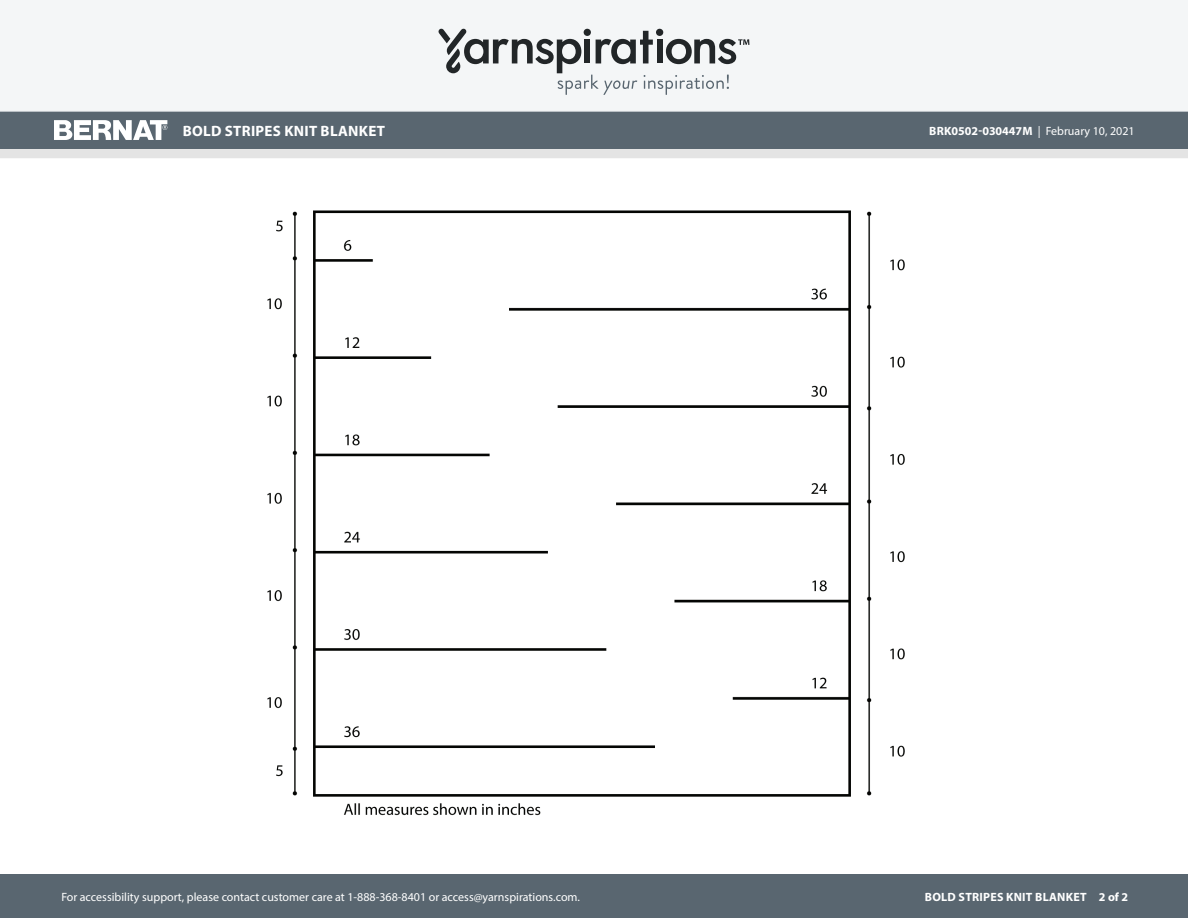
<style>
.page{position:relative;width:1188px;height:918px;background:#fff}
.page>*{position:absolute;margin:0;border:0;box-sizing:border-box;transform-origin:0 0}
.t1{font:700 15px "Myriad Pro";letter-spacing:.02em;color:#fff}
.t2{font:12px "Myriad Pro";color:#fff}
.t3{font:700 12px "Myriad Pro";letter-spacing:.02em;color:#fff}
.s1{font-weight:700}
</style>
<div class="page">
<div style="left:0;top:875px;width:1188px;height:43px;background:#596670"></div>
<div style="left:0;top:149px;width:1188px;height:9px;background:#e4e4e4"></div>
<div style="left:0;top:111px;width:1188px;height:38px;background:#596670"></div>
<div style="left:0;top:0;width:1188px;height:112px;background:#f4f6f7"></div>
<svg style="left:438px;top:29px;width:311px;height:66px"></svg>
<svg style="left:54px;top:120px;width:113px;height:20px"></svg>
<img style="left:267px;top:210px;width:638px;height:606px">
<p class="t1" style="left:183px;top:121px;width:204px">BOLD STRIPES KNIT BLANKET</p>
<p class="t2" style="left:929px;top:124px;width:207px"><span class="s1">BRK0502-030447M</span> | February 10, 2021</p>
<p class="t2" style="left:61px;top:889px;width:520px">For accessibility support, please contact customer care at 1-888-368-8401 or access@yarnspirations.com.</p>
<p class="t3" style="left:925px;top:889px;width:205px">BOLD STRIPES KNIT BLANKET 2 of 2</p>
</div>
